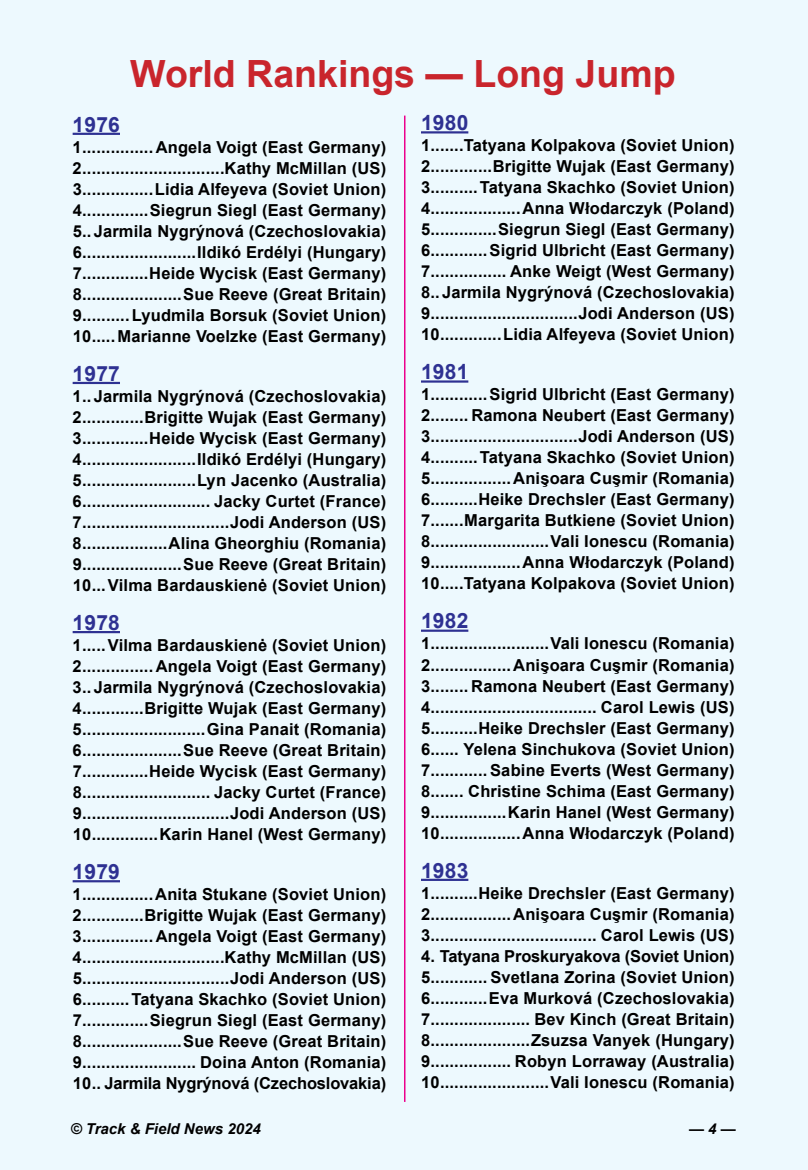
<style>
.page{position:relative;width:808px;height:1170px;background:#fff}
.page>*{position:absolute;margin:0;border:0;box-sizing:border-box;transform-origin:0 0}
.t1{font:700 37.5px "Arial";color:#c9252c}
.t2{font:700 21px "Arial";letter-spacing:.01em;color:#2e3192}
.t3{font:700 16.5px/21px "Arial";letter-spacing:.01em;color:#000;text-align:justify}
.t4{font:italic 700 15px "Arial";color:#000}
</style>
<div class="page">
<div style="left:0;top:0;width:808px;height:1169px;background:#edf9fe"></div>
<hr style="left:404px;top:116px;width:1px;height:985px;background:#ec008c">
<hr style="left:73px;top:133px;width:47px;height:2px;background:#2e3192">
<hr style="left:73px;top:382px;width:47px;height:2px;background:#2e3192">
<hr style="left:73px;top:631px;width:47px;height:2px;background:#2e3192">
<hr style="left:73px;top:880px;width:47px;height:2px;background:#2e3192">
<hr style="left:421px;top:131px;width:47px;height:2px;background:#2e3192">
<hr style="left:421px;top:380px;width:47px;height:2px;background:#2e3192">
<hr style="left:421px;top:629px;width:47px;height:2px;background:#2e3192">
<hr style="left:421px;top:878px;width:47px;height:2px;background:#2e3192">
<h1 class="t1" style="left:130px;top:49px;width:547px">World Rankings — Long Jump</h1>
<p class="t2" style="left:73px;top:110px;width:49px">1976</p>
<p class="t3" style="left:73px;top:137px;width:315px">1............... Angela Voigt (East Germany)<br>2..............................Kathy McMillan (US)<br>3...............Lidia Alfeyeva (Soviet Union)<br>4..............Siegrun Siegl (East Germany)<br>5..Jarmila Nygrýnová (Czechoslovakia)<br>6........................Ildikó Erdélyi (Hungary)<br>7..............Heide Wycisk (East Germany)<br>8.....................Sue Reeve (Great Britain)<br>9..........Lyudmila Borsuk (Soviet Union)<br>10.....Marianne Voelzke (East Germany)</p>
<p class="t2" style="left:73px;top:359px;width:49px">1977</p>
<p class="t3" style="left:73px;top:386px;width:315px">1..Jarmila Nygrýnová (Czechoslovakia)<br>2.............Brigitte Wujak (East Germany)<br>3..............Heide Wycisk (East Germany)<br>4........................Ildikó Erdélyi (Hungary)<br>5........................Lyn Jacenko (Australia)<br>6........................... Jacky Curtet (France)<br>7...............................Jodi Anderson (US)<br>8..................Alina Gheorghiu (Romania)<br>9.....................Sue Reeve (Great Britain)<br>10...Vilma Bardauskienė (Soviet Union)</p>
<p class="t2" style="left:73px;top:608px;width:49px">1978</p>
<p class="t3" style="left:73px;top:635px;width:315px">1.....Vilma Bardauskienė (Soviet Union)<br>2............... Angela Voigt (East Germany)<br>3..Jarmila Nygrýnová (Czechoslovakia)<br>4.............Brigitte Wujak (East Germany)<br>5..........................Gina Panait (Romania)<br>6.....................Sue Reeve (Great Britain)<br>7..............Heide Wycisk (East Germany)<br>8........................... Jacky Curtet (France)<br>9...............................Jodi Anderson (US)<br>10..............Karin Hanel (West Germany)</p>
<p class="t2" style="left:73px;top:857px;width:49px">1979</p>
<p class="t3" style="left:73px;top:884px;width:315px">1...............Anita Stukane (Soviet Union)<br>2.............Brigitte Wujak (East Germany)<br>3............... Angela Voigt (East Germany)<br>4..............................Kathy McMillan (US)<br>5...............................Jodi Anderson (US)<br>6..........Tatyana Skachko (Soviet Union)<br>7..............Siegrun Siegl (East Germany)<br>8.....................Sue Reeve (Great Britain)<br>9........................ Doina Anton (Romania)<br>10.. Jarmila Nygrýnová (Czechoslovakia)</p>
<p class="t2" style="left:421px;top:109px;width:49px">1980</p>
<p class="t3" style="left:421px;top:135px;width:315px">1.......Tatyana Kolpakova (Soviet Union)<br>2.............Brigitte Wujak (East Germany)<br>3..........Tatyana Skachko (Soviet Union)<br>4...................Anna Włodarczyk (Poland)<br>5..............Siegrun Siegl (East Germany)<br>6............Sigrid Ulbricht (East Germany)<br>7................ Anke Weigt (West Germany)<br>8..Jarmila Nygrýnová (Czechoslovakia)<br>9...............................Jodi Anderson (US)<br>10.............Lidia Alfeyeva (Soviet Union)</p>
<p class="t2" style="left:421px;top:358px;width:49px">1981</p>
<p class="t3" style="left:421px;top:384px;width:315px">1............Sigrid Ulbricht (East Germany)<br>2........ Ramona Neubert (East Germany)<br>3...............................Jodi Anderson (US)<br>4..........Tatyana Skachko (Soviet Union)<br>5.................Anişoara Cuşmir (Romania)<br>6..........Heike Drechsler (East Germany)<br>7.......Margarita Butkiene (Soviet Union)<br>8.........................Vali Ionescu (Romania)<br>9...................Anna Włodarczyk (Poland)<br>10.....Tatyana Kolpakova (Soviet Union)</p>
<p class="t2" style="left:421px;top:607px;width:49px">1982</p>
<p class="t3" style="left:421px;top:633px;width:315px">1.........................Vali Ionescu (Romania)<br>2.................Anişoara Cuşmir (Romania)<br>3........ Ramona Neubert (East Germany)<br>4................................... Carol Lewis (US)<br>5..........Heike Drechsler (East Germany)<br>6...... Yelena Sinchukova (Soviet Union)<br>7............ Sabine Everts (West Germany)<br>8....... Christine Schima (East Germany)<br>9................Karin Hanel (West Germany)<br>10.................Anna Włodarczyk (Poland)</p>
<p class="t2" style="left:421px;top:856px;width:49px">1983</p>
<p class="t3" style="left:421px;top:882px;width:315px">1..........Heike Drechsler (East Germany)<br>2.................Anişoara Cuşmir (Romania)<br>3................................... Carol Lewis (US)</p>
<p class="t3" style="left:421px;top:945px;width:315px">4. Tatyana Proskuryakova (Soviet Union)<br>5............ Svetlana Zorina (Soviet Union)<br>6............Eva Murková (Czechoslovakia)<br>7..................... Bev Kinch (Great Britain)<br>8.....................Zsuzsa Vanyek (Hungary)<br>9................. Robyn Lorraway (Australia)<br>10.......................Vali Ionescu (Romania)</p>
<p class="t4" style="left:71px;top:1119px;width:192px">© Track &amp; Field News 2024</p>
<p class="t4" style="left:689px;top:1119px;width:48px">— 4 —</p>
</div>
